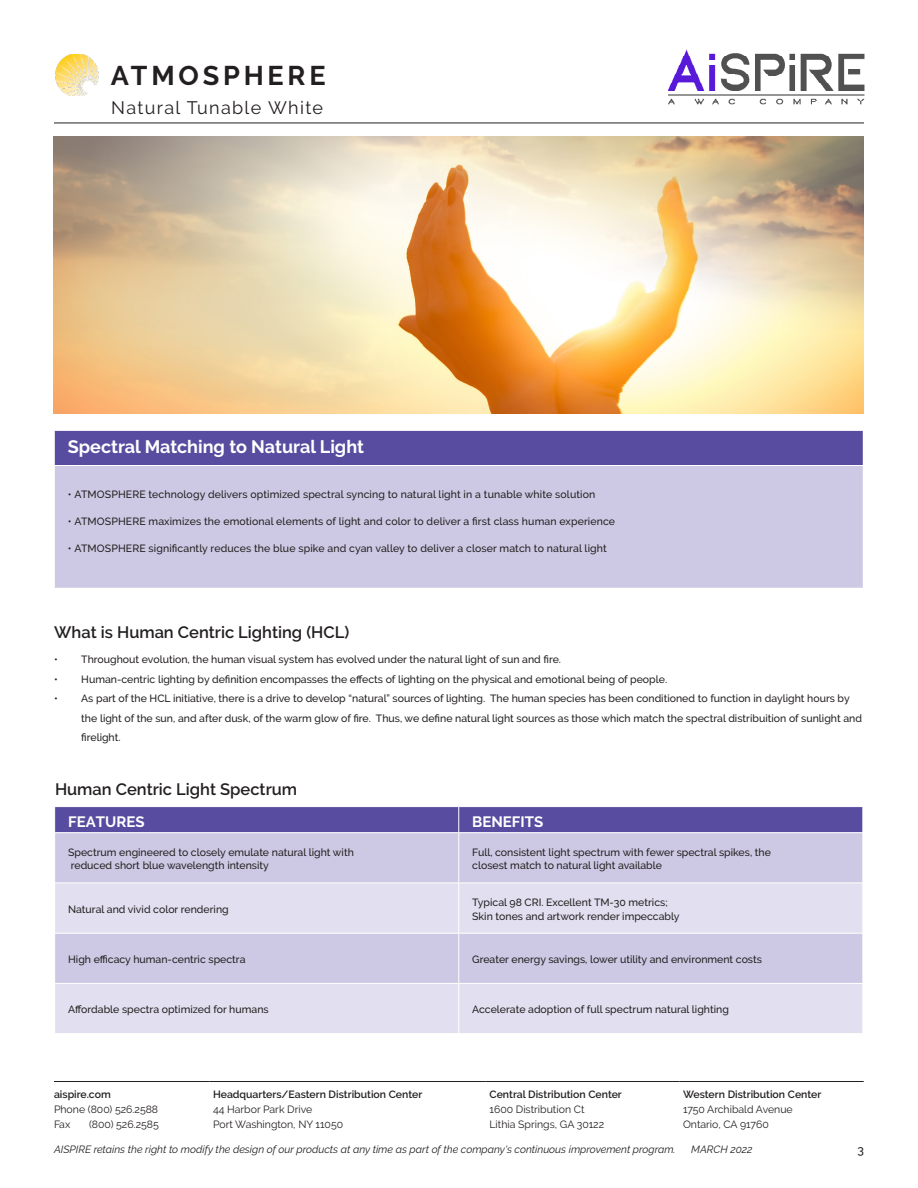
<style>
.page{position:relative;width:918px;height:1188px;background:#fff}
.page>*{position:absolute;margin:0;border:0;box-sizing:border-box;transform-origin:0 0}
.t1{font:700 27px "Raleway";letter-spacing:.14em;color:#231f20}
.t2{font:700 18px "Raleway";color:#fff}
.t3{font:18px "Raleway";letter-spacing:.075em;color:#231f20}
.t4{font:600 16.5px "Raleway";color:#231f20}
.t5{font:700 15px "Raleway";color:#fff}
.t6{font:500 12px "Raleway";color:#231f20}
.t7{font:500 10.5px/19.5px "Raleway";color:#231f20}
.t8{font:10.5px/15px "Raleway";color:#231f20}
.t9{font:italic 10.5px "Raleway";color:#231f20}
.t10{font:600 10.5px "Raleway";color:#231f20}
</style>
<div class="page">
<hr style="left:54px;top:1081px;width:155px;height:1px;background:#231f20">
<hr style="left:209px;top:1081px;width:277px;height:1px;background:#231f20">
<hr style="left:486px;top:1081px;width:193px;height:1px;background:#231f20">
<hr style="left:679px;top:1081px;width:185px;height:1px;background:#231f20">
<img style="left:668px;top:50px;width:197px;height:55px">
<hr style="left:54px;top:123px;width:810px;height:1px;background:#231f20">
<img style="left:54px;top:137px;width:810px;height:276px">
<div style="left:54px;top:430px;width:809px;height:36px;background:#574c9f"></div>
<div style="left:54px;top:466px;width:809px;height:122px;background:#cdc9e4"></div>
<hr style="left:54px;top:466px;width:1px;height:122px;background:#fff">
<hr style="left:54px;top:430px;width:810px;height:1px;background:#fff">
<hr style="left:54px;top:431px;width:1px;height:34px;background:#fff">
<hr style="left:54px;top:465px;width:810px;height:1px;background:#fff">
<img style="left:55px;top:54px;width:44px;height:42px">
<div style="left:55px;top:833px;width:807px;height:50px;background:#cdc9e4"></div>
<svg style="left:55px;top:884px;width:807px;height:149px;background:#dbd8ec"></svg>
<hr style="left:458px;top:833px;width:1px;height:50px;background:#fff">
<hr style="left:458px;top:883px;width:1px;height:50px;background:#fff">
<hr style="left:458px;top:934px;width:1px;height:49px;background:#fff">
<hr style="left:54px;top:933px;width:405px;height:1px;background:#fff">
<hr style="left:459px;top:933px;width:404px;height:1px;background:#fff">
<hr style="left:459px;top:983px;width:404px;height:1px;background:#fff">
<div style="left:55px;top:807px;width:808px;height:25px;background:#574c9f"></div>
<hr style="left:54px;top:983px;width:405px;height:1px;background:#fff">
<hr style="left:458px;top:984px;width:1px;height:49px;background:#fff">
<p class="t1" style="left:111px;top:60px;width:216px">ATMOSPHERE</p>
<p class="t3" style="left:111px;top:97px;width:213px">Natural Tunable White</p>
<p class="t2" style="left:68px;top:437px;width:298px">Spectral Matching to Natural Light</p>
<p class="t7" style="left:68px;top:485px;width:529px">• ATMOSPHERE technology delivers optimized spectral syncing to natural light in a tunable white solution</p>
<p class="t7" style="left:68px;top:512px;width:549px">• ATMOSPHERE maximizes the emotional elements of light and color to deliver a first class human experience</p>
<p class="t7" style="left:68px;top:539px;width:541px">• ATMOSPHERE significantly reduces the blue spike and cyan valley to deliver a closer match to natural light</p>
<p class="t4" style="left:54px;top:623px;width:297px">What is Human Centric Lighting (HCL)</p>
<p class="t7" style="left:54px;top:650px;width:508px">• Throughout evolution, the human visual system has evolved under the natural light of sun and fire.</p>
<p class="t7" style="left:54px;top:669px;width:614px">• Human-‐centric lighting by definition encompasses the effects of lighting on the physical and emotional ‐being of people.</p>
<p class="t7" style="left:81px;top:689px;width:782px;text-indent:-27px">• As part of the HCL initiative, there is a drive to develop “natural” sources of lighting. The human species has been conditioned to function in daylight hours by the light of the sun, and after dusk, of the warm glow of fire. Thus, we define natural light sources as those which match the spectral distribuition of sunlight and firelight.</p>
<p class="t4" style="left:55px;top:780px;width:244px">Human Centric Light Spectrum</p>
<p class="t5" style="left:68px;top:813px;width:78px">FEATURES</p>
<p class="t5" style="left:472px;top:813px;width:73px">BENEFITS</p>
<p class="t7" style="left:68px;top:846px;width:287px;line-height:13.5px">Spectrum engineered to closely emulate natural light with reduced short blue wavelength intensity</p>
<p class="t7" style="left:472px;top:846px;width:300px;line-height:13.5px">Full, consistent light spectrum with fewer spectral spikes, the closest match to natural light available</p>
<p class="t7" style="left:68px;top:900px;width:162px">Natural and vivid color rendering</p>
<p class="t7" style="left:472px;top:893px;width:197px">Typical 98 CRI. Excellent TM-30 metrics;</p>
<p class="t7" style="left:472px;top:906px;width:209px">Skin tones and artwork render impeccably</p>
<p class="t7" style="left:68px;top:950px;width:179px">High efficacy human-centric spectra</p>
<p class="t7" style="left:472px;top:950px;width:291px">Greater energy savings, lower utility and environment costs</p>
<p class="t7" style="left:68px;top:1000px;width:202px">Affordable spectra optimized for humans</p>
<p class="t7" style="left:472px;top:1000px;width:258px">Accelerate adoption of full spectrum natural lighting</p>
<p class="t10" style="left:54px;top:1088px;width:58px">aispire.com</p>
<p class="t8" style="left:54px;top:1102px;width:106px">Phone (800) 526.2588<br>Fax</p>
<p class="t8" style="left:89px;top:1117px;width:71px">(800) 526.2585</p>
<p class="t10" style="left:213px;top:1088px;width:211px">Headquarters/Eastern Distribution Center</p>
<p class="t8" style="left:213px;top:1102px;width:132px">44 Harbor Park Drive<br>Port Washington, NY 11050</p>
<p class="t10" style="left:490px;top:1088px;width:134px">Central Distribution Center</p>
<p class="t8" style="left:490px;top:1102px;width:116px">1600 Distribution Ct<br>Lithia Springs, GA 30122</p>
<p class="t10" style="left:683px;top:1088px;width:140px">Western Distribution Center</p>
<p class="t8" style="left:683px;top:1102px;width:111px">1750 Archibald Avenue<br>Ontario, CA 91760</p>
<p class="t9" style="left:54px;top:1143px;width:623px">AISPIRE retains the right to modify the design of our products at any time as part of the company's continuous improvement program.</p>
<p class="t9" style="left:691px;top:1143px;width:63px">MARCH 2022</p>
<p class="t6" style="left:858px;top:1143px;width:8px">3</p>
</div>
